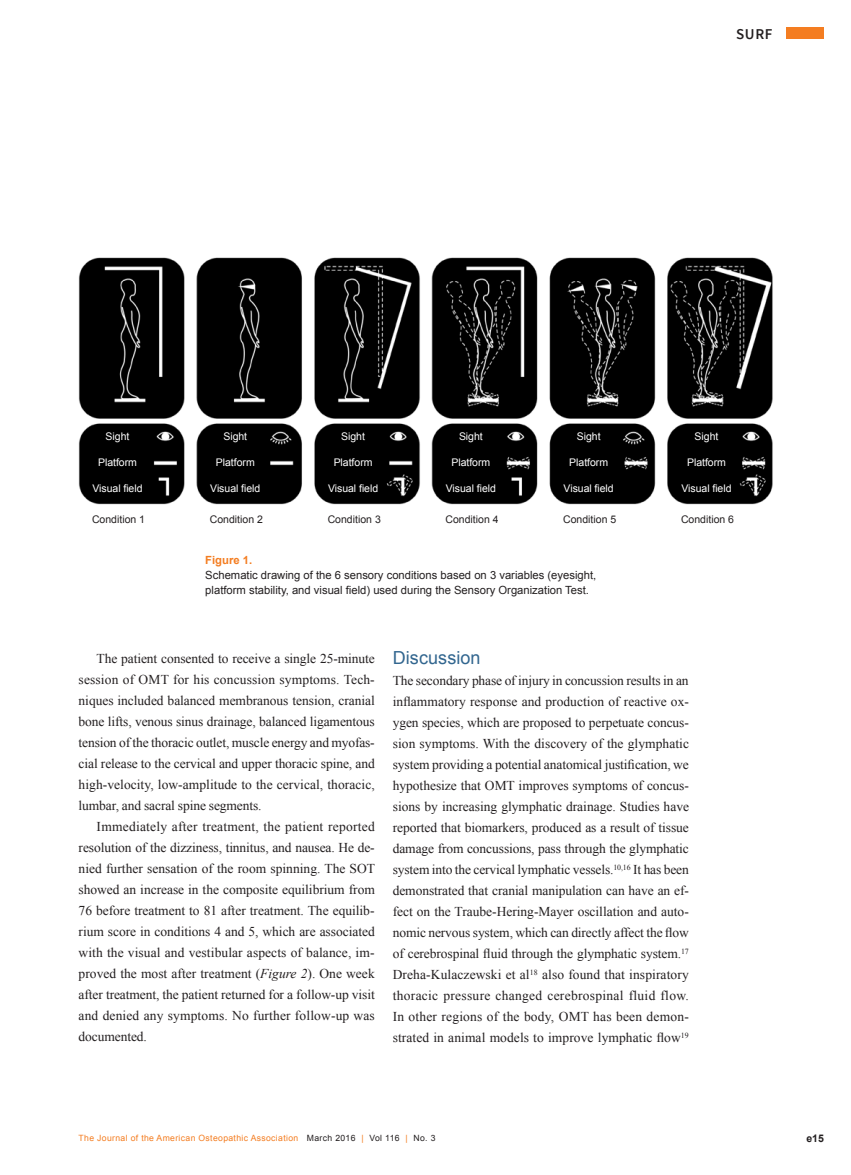
<style>
.page{position:relative;width:851px;height:1175px;background:#fff}
.page>*{position:absolute;margin:0;border:0;box-sizing:border-box;transform-origin:0 0}
.subhead{font:18px "Arial";letter-spacing:.005em;color:#32668f}
.t1{font:600 15px "Source Sans Pro";color:#231f20}
.body{font:13.5px/21px "Times New Roman";letter-spacing:.005em;color:#231f20;text-align:justify}
.caption1{font:11.25px/15px "Arial";color:#231f20}
.caption_bold{font:700 11.25px "Arial";color:#f47d21}
.columns2{font:10.5px "Arial";letter-spacing:-.005em;color:#fff}
.t2{font:10.5px "Arial";color:#231f20}
.page_number{font:700 10.5px "Arial";color:#231f20}
.folio{font:8.7px "Arial";letter-spacing:.04em;color:#f47d21}
.s1{font-style:italic}
.s2{color:#231f20}
</style>
<div class="page">
<div style="left:786px;top:27px;width:38px;height:11px;background:#f47d21"></div>
<img style="left:79px;top:257px;width:694px;height:247px">
<p class="t1" style="left:736px;top:24px;width:38px">SURF</p>
<p class="columns2" style="left:106px;top:429px;width:25px">Sight</p>
<p class="columns2" style="left:98px;top:455px;width:40px">Platform</p>
<p class="columns2" style="left:92px;top:482px;width:52px">Visual field</p>
<p class="columns2" style="left:223px;top:429px;width:25px">Sight</p>
<p class="columns2" style="left:216px;top:455px;width:40px">Platform</p>
<p class="columns2" style="left:210px;top:482px;width:52px">Visual field</p>
<p class="columns2" style="left:341px;top:429px;width:25px">Sight</p>
<p class="columns2" style="left:333px;top:455px;width:40px">Platform</p>
<p class="columns2" style="left:328px;top:482px;width:52px">Visual field</p>
<p class="columns2" style="left:459px;top:429px;width:25px">Sight</p>
<p class="columns2" style="left:451px;top:455px;width:40px">Platform</p>
<p class="columns2" style="left:446px;top:482px;width:52px">Visual field</p>
<p class="columns2" style="left:576px;top:429px;width:25px">Sight</p>
<p class="columns2" style="left:569px;top:455px;width:40px">Platform</p>
<p class="columns2" style="left:563px;top:482px;width:52px">Visual field</p>
<p class="columns2" style="left:694px;top:429px;width:25px">Sight</p>
<p class="columns2" style="left:687px;top:455px;width:40px">Platform</p>
<p class="columns2" style="left:681px;top:482px;width:52px">Visual field</p>
<p class="t2" style="left:92px;top:512px;width:55px">Condition 1</p>
<p class="t2" style="left:210px;top:512px;width:55px">Condition 2</p>
<p class="t2" style="left:328px;top:512px;width:55px">Condition 3</p>
<p class="t2" style="left:445px;top:512px;width:55px">Condition 4</p>
<p class="t2" style="left:563px;top:512px;width:55px">Condition 5</p>
<p class="t2" style="left:681px;top:512px;width:55px">Condition 6</p>
<p class="caption_bold" style="left:205px;top:553px;width:48px">Figure 1.</p>
<p class="caption1" style="left:205px;top:568px;width:392px">Schematic drawing of the 6 sensory conditions based on 3 variables (eyesight, platform stability, and visual field) used during the Sensory Organization Test.</p>
<p class="body" style="left:79px;top:648px;width:298px;text-indent:18px">The patient consented to receive a single 25-minute session of OMT for his concussion symptoms. Tech&shy;niques included balanced membranous tension, cranial bone lifts, venous sinus drainage, balanced ligamentous tension of the thoracic outlet, muscle energy and myofas&shy;cial release to the cervical and upper thoracic spine, and high-velocity, low-amplitude to the cervical, thoracic, lumbar, and sacral spine segments.</p>
<p class="body" style="left:79px;top:816px;width:298px;text-indent:18px">Immediately after treatment, the patient reported resolution of the dizziness, tinnitus, and nausea. He de&shy;nied further sensation of the room spinning. The SOT showed an increase in the composite equilibrium from 76 before treatment to 81 after treatment. The equilib&shy;rium score in conditions 4 and 5, which are associated with the visual and vestibular aspects of balance, im&shy;proved the most after treatment (<span class="s1">Figure 2</span>). One week after treatment, the patient returned for a follow-up visit and denied any symptoms. No further follow-up was documented.</p>
<p class="subhead" style="left:393px;top:646px;width:89px">Discussion</p>
<p class="body" style="left:393px;top:670px;width:298px">The secondary phase of injury in concussion results in an inflammatory response and production of reactive ox&shy;ygen species, which are proposed to perpetuate concus&shy;sion symptoms. With the discovery of the glymphatic system providing a potential anatomical justification, we hypothesize that OMT improves symptoms of concus&shy;sions by increasing glymphatic drainage. Studies have reported that biomarkers, produced as a result of tissue damage from concussions, pass through the glymphatic system into the cervical lymphatic vessels.<sup>10,16</sup> It has been demonstrated that cranial manipulation can have an ef&shy;fect on the Traube-Hering-Mayer oscillation and auto&shy;nomic nervous system, which can directly affect the flow of cerebrospinal fluid through the glymphatic system.<sup>17<br></sup>Dreha-Kulaczewski et al<sup>18</sup> also found that inspiratory thoracic pressure changed cerebrospinal fluid flow.<br>In other regions of the body, OMT has been demon&shy;strated in animal models to improve lymphatic flow<sup>19</sup></p>
<p class="folio" style="left:79px;top:1132px;width:358px">The Journal of the American Osteopathic Association <span class="s2">March 2016</span> | <span class="s2">Vol 116</span> | <span class="s2">No. 3</span></p>
<p class="page_number" style="left:806px;top:1131px;width:19px">e15</p>
</div>
